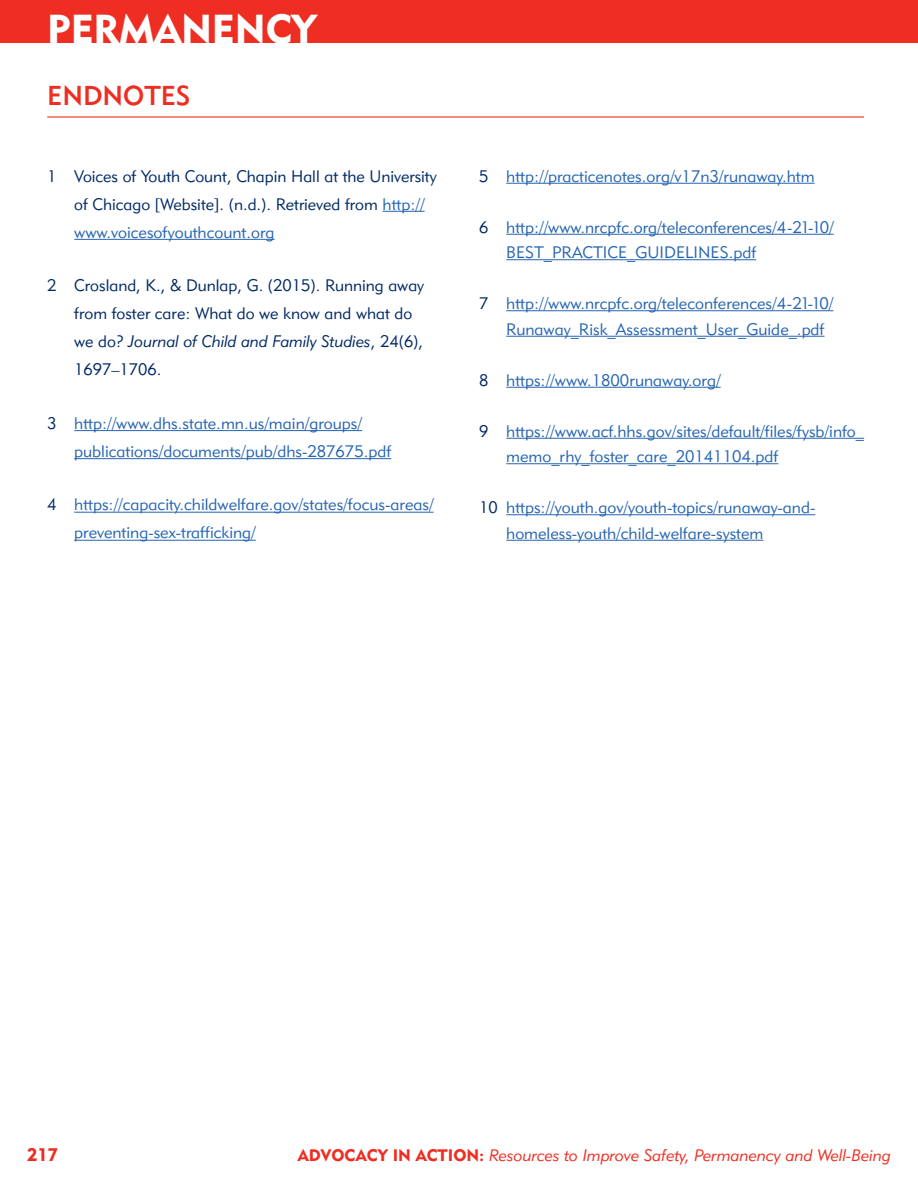
<style>
.page{position:relative;width:918px;height:1188px;background:#fff}
.page>*{position:absolute;margin:0;border:0;box-sizing:border-box;transform-origin:0 0}
.t1{font:39.9px "Geometric 415 BT Black A";color:#fff}
.Subhead_1{font:27px "Geometric 415 BT Medium A";color:#ee2e22}
.t2{font:18px "Geometric 415 BT Black A";color:#ee2e22}
.Endnote_Entry{font:16.5px/25.5px "Geometric 415 BT Lite A";color:#2765b1}
.Endnote_Entry-2{font:16.5px/28px "Geometric 415 BT Lite A";color:#002964}
.t3{font:16.5px "Geometric 415 BT Lite Italic A";color:#ee2e22}
.s1{color:#2765b1}
.s2{font-family:"Geometric 415 BT Lite Italic A"}
.s3{color:#002964}
.s4{font-family:"Geometric 415 BT Black A"}
</style>
<div class="page">
<hr style="left:47px;top:116px;width:817px;height:2px;background:#ee2e22">
<hr style="left:383px;top:211px;width:42px;height:1px;background:#2765b1">
<hr style="left:74px;top:239px;width:201px;height:1px;background:#2765b1">
<hr style="left:74px;top:430px;width:288px;height:1px;background:#2765b1">
<hr style="left:74px;top:458px;width:317px;height:1px;background:#2765b1">
<hr style="left:74px;top:512px;width:360px;height:1px;background:#2765b1">
<hr style="left:74px;top:540px;width:182px;height:1px;background:#2765b1">
<hr style="left:506px;top:183px;width:309px;height:1px;background:#2765b1">
<hr style="left:506px;top:234px;width:328px;height:1px;background:#2765b1">
<hr style="left:506px;top:259px;width:250px;height:1px;background:#2765b1">
<hr style="left:506px;top:310px;width:327px;height:1px;background:#2765b1">
<hr style="left:506px;top:336px;width:319px;height:1px;background:#2765b1">
<hr style="left:506px;top:387px;width:215px;height:1px;background:#2765b1">
<hr style="left:506px;top:438px;width:358px;height:1px;background:#2765b1">
<hr style="left:506px;top:463px;width:272px;height:1px;background:#2765b1">
<hr style="left:506px;top:514px;width:309px;height:1px;background:#2765b1">
<hr style="left:506px;top:540px;width:257px;height:1px;background:#2765b1">
<div style="left:0;top:0;width:918px;height:43px;background:#ee2e22"></div>
<h1 class="t1" style="left:47px;top:4px;width:271px">PERMANENCY</h1>
<p class="Subhead_1" style="left:47px;top:79px;width:145px">ENDNOTES</p>
<p class="Endnote_Entry-2" style="left:74px;top:161px;width:364px;text-indent:-27px">1 Voices of Youth Count, Chapin Hall at the University of Chicago [Website]. (n.d.). Retrieved from <span class="s1">http:// www.voicesofyouthcount.org</span></p>
<p class="Endnote_Entry-2" style="left:74px;top:271px;width:351px;text-indent:-27px">2 Crosland, K., &amp; Dunlap, G. (2015). Running away from foster care: What do we know and what do we do? <span class="s2">Journal of Child and Family Studies</span>, 24(6), 1697–1706.</p>
<p class="Endnote_Entry" style="left:74px;top:409px;width:319px;line-height:28px;text-indent:-27px"><span class="s3">3</span> http://www.dhs.state.mn.us/main/groups/ publications/documents/pub/dhs-287675.pdf</p>
<p class="Endnote_Entry" style="left:74px;top:490px;width:361px;line-height:28px;text-indent:-27px"><span class="s3">4</span> https://capacity.childwelfare.gov/states/focus-areas/ preventing-sex-trafficking/</p>
<p class="Endnote_Entry" style="left:479px;top:163px;width:337px"><span class="s3">5</span> http://practicenotes.org/v17n3/runaway.htm</p>
<p class="Endnote_Entry" style="left:506px;top:214px;width:329px;text-indent:-27px"><span class="s3">6</span> http://www.nrcpfc.org/teleconferences/4-21-10/<br>BEST_PRACTICE_GUIDELINES.pdf</p>
<p class="Endnote_Entry" style="left:506px;top:290px;width:329px;text-indent:-27px"><span class="s3">7</span> http://www.nrcpfc.org/teleconferences/4-21-10/<br>Runaway_Risk_Assessment_User_Guide_.pdf</p>
<p class="Endnote_Entry" style="left:479px;top:367px;width:243px"><span class="s3">8</span> https://www.1800runaway.org/</p>
<p class="Endnote_Entry" style="left:506px;top:418px;width:359px;text-indent:-27px"><span class="s3">9</span> https://www.acf.hhs.gov/sites/default/files/fysb/info_ memo_rhy_foster_care_20141104.pdf</p>
<p class="Endnote_Entry" style="left:506px;top:494px;width:311px;text-indent:-27px"><span class="s3">10</span> https://youth.gov/youth-topics/runaway-and&shy;homeless-youth/child-welfare-system</p>
<p class="t2" style="left:27px;top:1144px;width:33px">217</p>
<p class="t3" style="left:298px;top:1145px;width:595px"><span class="s4">ADVOCACY IN ACTION:</span> Resources to Improve Safety, Permanency and Well-Being</p>
</div>
